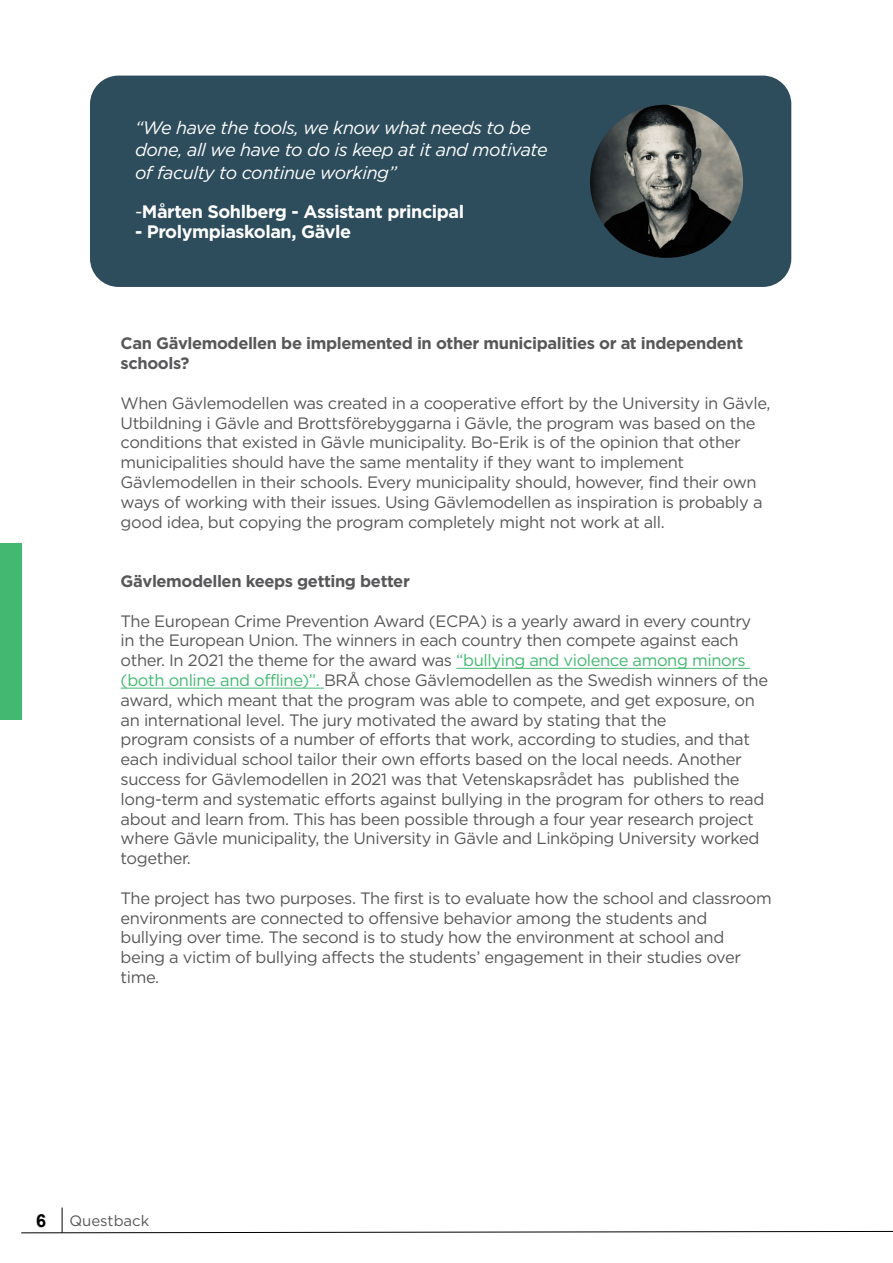
<style>
.page{position:relative;width:893px;height:1263px;background:#fff}
.page>*{position:absolute;margin:0;border:0;box-sizing:border-box;transform-origin:0 0}
.t1{font:italic 18px/22.5px "Gotham";letter-spacing:-.025em;color:#fff}
.t2{font:700 18px "Gotham";letter-spacing:-.025em;color:#fff}
.t3{font:700 18px "Arial";color:#000}
.t4{font:16.5px/19.8px "Gotham";letter-spacing:-.025em;color:#58585a}
.t5{font:700 16.5px/19.8px "Gotham";letter-spacing:-.025em;color:#58585a}
.t6{font:15px "Gotham";color:#58585a}
.s1{font-weight:400}
.s2{color:#43b871}
</style>
<div class="page">
<div style="left:0;top:543px;width:21px;height:177px;background:#42b870"></div>
<div style="left:90px;top:76px;width:701px;height:211px;background:#2d4c5c;border-radius:28px"></div>
<svg style="left:21px;top:1207px;width:872px;height:26px"></svg>
<hr style="left:456px;top:668px;width:294px;height:1px;background:#43b871">
<hr style="left:121px;top:688px;width:203px;height:1px;background:#43b871">
<img style="left:590px;top:105px;width:153px;height:153px;border-radius:77px">
<p class="t1" style="left:135px;top:116px;width:414px">“We have the tools, we know what needs to be done, all we have to do is keep at it and motivate of faculty to continue working”</p>
<p class="t2" style="left:135px;top:202px;width:331px"><span class="s1">-</span>Mårten Sohlberg - Assistant principal</p>
<p class="t2" style="left:135px;top:221px;width:218px">- Prolympiaskolan, Gävle</p>
<p class="t5" style="left:121px;top:333px;width:624px">Can Gävlemodellen be implemented in other municipalities or at independent schools?</p>
<p class="t4" style="left:121px;top:393px;width:651px">When Gävlemodellen was created in a cooperative effort by the University in Gävle, Utbildning i Gävle and Brottsförebyggarna i Gävle, the program was based on the conditions that existed in Gävle municipality. Bo-Erik is of the opinion that other municipalities should have the same mentality if they want to implement Gävlemodellen in their schools. Every municipality should, however, find their own ways of working with their issues. Using Gävlemodellen as inspiration is probably a good idea, but copying the program completely might not work at all.</p>
<p class="t5" style="left:121px;top:571px;width:291px">Gävlemodellen keeps getting better</p>
<p class="t4" style="left:121px;top:610px;width:649px">The European Crime Prevention Award (ECPA) is a yearly award in every country in the European Union. The winners in each country then compete against each other. In 2021 the theme for the award was <span class="s2">“bullying and violence among minors (both online and offline)”.</span> BRÅ chose Gävlemodellen as the Swedish winners of the award, which meant that the program was able to compete, and get exposure, on an international level. The jury motivated the award by stating that the<br>program consists of a number of efforts that work, according to studies, and that each individual school tailor their own efforts based on the local needs. Another success for Gävlemodellen in 2021 was that Vetenskapsrådet has published the long-term and systematic efforts against bullying in the program for others to read about and learn from. This has been possible through a four year research project where Gävle municipality, the University in Gävle and Linköping University worked together.</p>
<p class="t4" style="left:121px;top:888px;width:653px">The project has two purposes. The first is to evaluate how the school and classroom environments are connected to offensive behavior among the students and bullying over time. The second is to study how the environment at school and being a victim of bullying affects the students’ engagement in their studies over time.</p>
<p class="t3" style="left:36px;top:1209px;width:12px">6</p>
<p class="t6" style="left:69px;top:1212px;width:81px">Questback</p>
</div>
